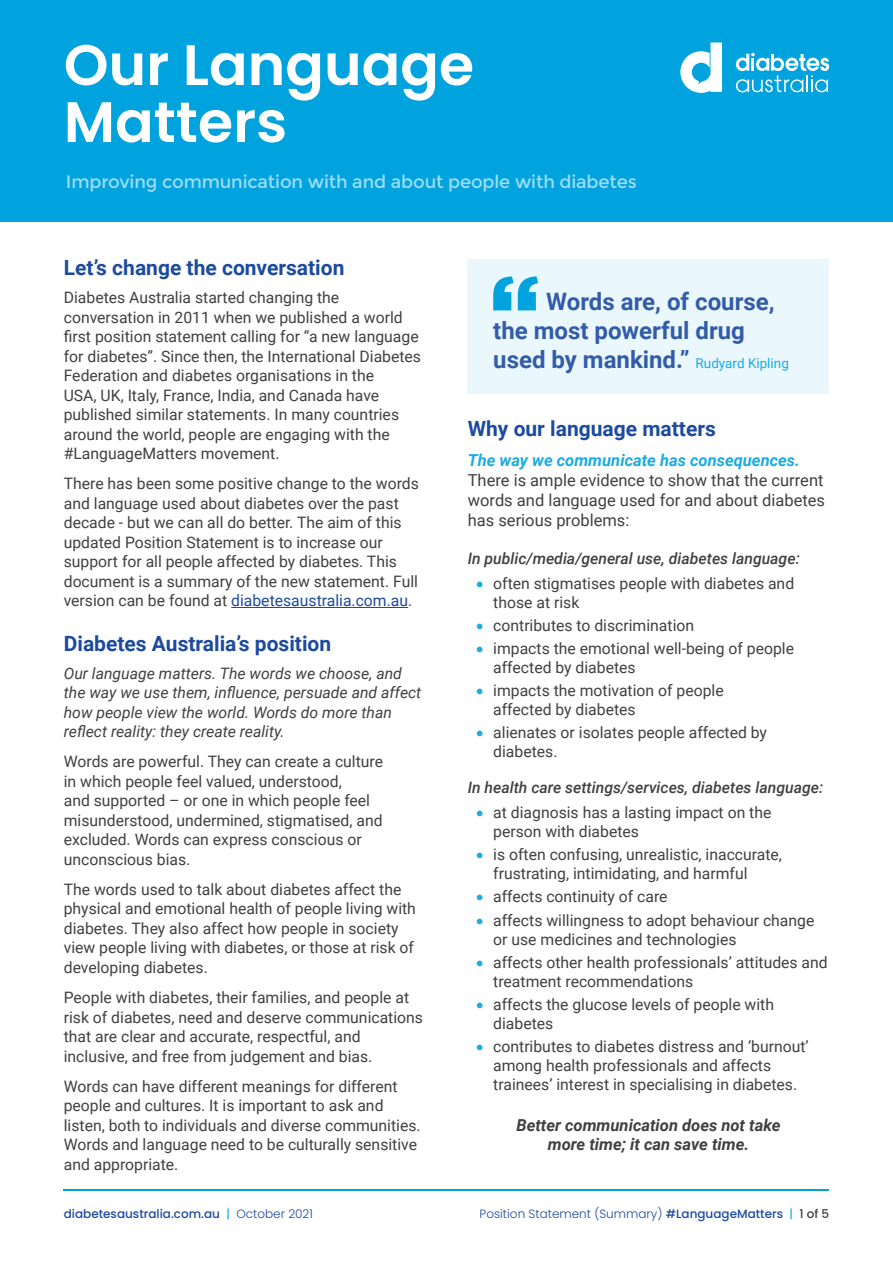
<style>
.page{position:relative;width:893px;height:1263px;background:#fff}
.page>*{position:absolute;margin:0;border:0;box-sizing:border-box;transform-origin:0 0}
.t1{font:600 57px/57px "Poppins";color:#fff}
.t2{font:700 24px/28.8px "Roboto";color:#335ca8}
.t3{font:700 21px "Roboto";color:#1c4a9f}
.t4{font:18px "Montserrat";letter-spacing:-.01em;color:#9eddf9}
.t5{font:16.5px/19.8px "Roboto";color:#404041;text-align:justify}
.t6{font:italic 700 16.5px/19.8px "Roboto";color:#404041;text-align:center}
.t7{font:italic 700 16.5px "Roboto";color:#1aace2}
.t8{font:15.75px/19.5px "Roboto";color:#404041}
.t9{font:italic 15.75px/19.5px "Roboto";color:#404041}
.t10{font:italic 500 15.75px "Roboto";color:#404041}
.t11{font:300 12px "Poppins";color:#1c4a9f}
.t12{font:500 12px "Poppins";color:#1c4a9f}
.s1{color:#1c4a9f}
.s2{font-weight:400;font-size:13.5px;color:#1aace2}
.s3{color:#1aace2}
.s4{font-weight:400;color:#00a3de}
.s5{font-weight:300}
.s6{font-weight:500}
.s7{font-weight:500;color:#404041}
</style>
<div class="page">
<hr style="left:231px;top:607px;width:177px;height:1px;background:#1c4a9f">
<div style="left:468px;top:259px;width:361px;height:135px;background:#eaf8fe"></div>
<svg style="left:493px;top:276px;width:45px;height:34px"></svg>
<hr style="left:64px;top:1189px;width:765px;height:2px;background:#00a3de">
<div style="left:0;top:0;width:893px;height:221px;background:#00a3de"></div>
<svg style="left:680px;top:43px;width:42px;height:50px"></svg>
<svg style="left:736px;top:53px;width:93px;height:39px"></svg>
<h1 class="t1" style="left:64px;top:42px;width:412px">Our Language<br>Matters</h1>
<p class="t4" style="left:66px;top:174px;width:572px">Improving communication with and about people with diabetes</p>
<h3 class="t3" style="left:64px;top:258px;width:282px">Let’s change the conversation</h3>
<p class="t8" style="left:64px;top:289px;width:359px">Diabetes Australia started changing the conversation in 2011 when we published a world<br>昀椀rst position statement calling for “a new language for diabetes”. Since then, the International Diabetes Federation and diabetes organisations in the<br>USA, UK, Italy, France, India, and Canada have published similar statements. In many countries around the world, people are engaging with the #LanguageMatters movement.</p>
<p class="t8" style="left:64px;top:473px;width:357px">There has been some positive change to the words and language used about diabetes over the past decade - but we can all do better. The aim of this updated Position Statement is to increase our support for all people affected by diabetes. This document is a summary of the new statement. Full version can be found at <span class="s1">diabetesaustralia.com.au</span>.</p>
<h3 class="t3" style="left:64px;top:633px;width:269px">Diabetes Australia’s position</h3>
<p class="t9" style="left:64px;top:665px;width:359px">Our language matters. The words we choose, and the way we use them, in昀氀uence, persuade and affect how people view the world. Words do more than<br>re昀氀ect reality: they create reality.</p>
<p class="t8" style="left:64px;top:751px;width:321px">Words are powerful. They can create a culture in which people feel valued, understood,<br>and supported – or one in which people feel misunderstood, undermined, stigmatised, and excluded. Words can express conscious or unconscious bias.</p>
<p class="t8" style="left:64px;top:879px;width:354px">The words used to talk about diabetes affect the physical and emotional health of people living with diabetes. They also affect how people in society view people living with diabetes, or those at risk of developing diabetes.</p>
<p class="t8" style="left:64px;top:987px;width:361px">People with diabetes, their families, and people at risk of diabetes, need and deserve communications that are clear and accurate, respectful, and inclusive, and free from judgement and bias.</p>
<p class="t8" style="left:64px;top:1076px;width:358px">Words can have different meanings for different people and cultures. It is important to ask and listen, both to individuals and diverse communities.<br>Words and language need to be culturally sensitive and appropriate.</p>
<h2 class="t2" style="left:493px;top:289px;width:297px;text-indent:53px">Words are, of course, the most powerful drug used by mankind.” <span class="s2">Rudyard Kipling</span></h2>
<h3 class="t3" style="left:468px;top:418px;width:250px">Why our language matters</h3>
<p class="t7" style="left:468px;top:454px;width:334px">The way we communicate has consequences.</p>
<p class="t5" style="left:468px;top:470px;width:359px">There is ample evidence to show that the current words and language used for and about diabetes has serious problems:</p>
<p class="t10" style="left:468px;top:552px;width:334px">In public/media/general use, diabetes language:</p>
<p class="t8" style="left:493px;top:573px;width:302px;line-height:18.9px;text-indent:-17px"><span class="s3">•</span> often stigmatises people with diabetes and those at risk</p>
<p class="t8" style="left:476px;top:615px;width:219px"><span class="s3">•</span> contributes to discrimination</p>
<p class="t8" style="left:493px;top:638px;width:302px;line-height:18.9px;text-indent:-17px"><span class="s3">•</span> impacts the emotional well-being of people affected by diabetes</p>
<p class="t8" style="left:493px;top:680px;width:232px;line-height:18.9px;text-indent:-17px"><span class="s3">•</span> impacts the motivation of people affected by diabetes</p>
<p class="t8" style="left:493px;top:723px;width:275px;line-height:18.9px;text-indent:-17px"><span class="s3">•</span> alienates or isolates people affected by diabetes.</p>
<p class="t10" style="left:468px;top:781px;width:357px">In health care settings/services, diabetes language:</p>
<p class="t8" style="left:493px;top:803px;width:280px;line-height:18.9px;text-indent:-17px"><span class="s3">•</span> at diagnosis has a lasting impact on the person with diabetes</p>
<p class="t8" style="left:493px;top:845px;width:290px;line-height:18.9px;text-indent:-17px"><span class="s3">•</span> is often confusing, unrealistic, inaccurate, frustrating, intimidating, and harmful</p>
<p class="t8" style="left:476px;top:886px;width:193px"><span class="s3">•</span> affects continuity of care</p>
<p class="t8" style="left:493px;top:910px;width:323px;line-height:18.9px;text-indent:-17px"><span class="s3">•</span> affects willingness to adopt behaviour change or use medicines and technologies</p>
<p class="t8" style="left:493px;top:952px;width:336px;line-height:18.9px;text-indent:-17px"><span class="s3">•</span> affects other health professionals’ attitudes and treatment recommendations</p>
<p class="t8" style="left:493px;top:994px;width:282px;line-height:18.9px;text-indent:-17px"><span class="s3">•</span> affects the glucose levels of people with diabetes</p>
<p class="t8" style="left:493px;top:1036px;width:317px;line-height:18.9px;text-indent:-17px"><span class="s3">•</span> contributes to diabetes distress and ‘burnout’ among health professionals and affects trainees’ interest in specialising in diabetes.</p>
<p class="t6" style="left:516px;top:1116px;width:266px">Better communication does not take more time; it can save time.</p>
<p class="t12" style="left:64px;top:1207px;width:251px">diabetesaustralia.com.au <span class="s4">|</span> <span class="s5">October 2021</span></p>
<p class="t11" style="left:480px;top:1207px;width:351px">Position Statement (Summary) <span class="s6">#LanguageMatters</span> <span class="s4">|</span> <span class="s7">1 of 5</span></p>
</div>
